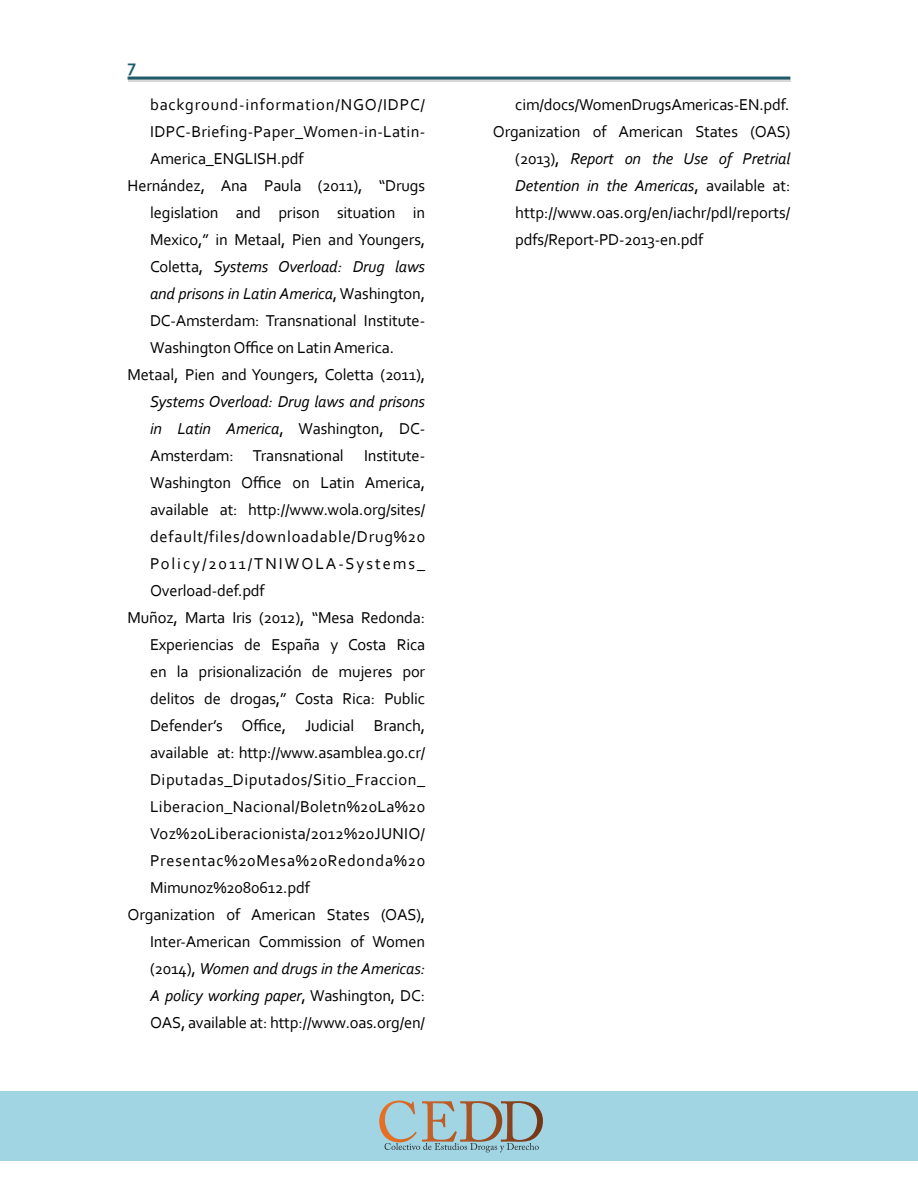
<style>
.page{position:relative;width:918px;height:1188px;background:#fff}
.page>*{position:absolute;margin:0;border:0;box-sizing:border-box;transform-origin:0 0}
.t1{font:700 18px "Corbel";color:#205968}
.t2{font:16.5px "Corbel";letter-spacing:-.01em;color:#000}
.t3{font:italic 16.5px "Corbel";letter-spacing:-.01em;color:#000}
.t4{font:16.5px "Corbel";letter-spacing:.015em;color:#000}
.t5{font:16.5px "Corbel";letter-spacing:.045em;color:#000}
.t6{font:16.5px "Corbel";letter-spacing:.02em;color:#000}
.t7{font:16.5px "Corbel";letter-spacing:.03em;color:#000}
.t8{font:16.5px "Corbel";letter-spacing:.05em;color:#000}
.t9{font:16.5px "Corbel";letter-spacing:.12em;color:#000}
.s1{font-style:normal}
.s2{font-style:italic}
</style>
<div class="page">
<hr style="left:128px;top:79px;width:662px;height:3px;background:#d8d8d8">
<hr style="left:128px;top:77px;width:662px;height:3px;background:#205968">
<div style="left:0;top:1091px;width:918px;height:70px;background:#a1d5e4"></div>
<svg style="left:379px;top:1101px;width:164px;height:51px"></svg>
<p class="t1" style="left:128px;top:55px;width:10px">7</p>
<p class="t8" style="left:150px;top:94px;width:277px">background-information/NGO/IDPC/</p>
<p class="t6" style="left:150px;top:121px;width:277px">IDPC-Briefing-Paper_Women-in-Latin-</p>
<p class="t2" style="left:150px;top:148px;width:155px">America_ENGLISH.pdf</p>
<p class="t2" style="left:128px;top:175px;width:299px">Hernández, Ana Paula (2011), “Drugs</p>
<p class="t2" style="left:150px;top:202px;width:277px">legislation and prison situation in</p>
<p class="t2" style="left:150px;top:229px;width:277px">Mexico,” in Metaal, Pien and Youngers,</p>
<p class="t3" style="left:150px;top:256px;width:277px"><span class="s1">Coletta,</span> Systems Overload: Drug laws</p>
<p class="t3" style="left:150px;top:283px;width:277px">and prisons in Latin America<span class="s1">, Washington,</span></p>
<p class="t2" style="left:150px;top:310px;width:277px">DC-Amsterdam: Transnational Institute-</p>
<p class="t2" style="left:150px;top:337px;width:245px">Washington Office on Latin America.</p>
<p class="t2" style="left:128px;top:364px;width:299px">Metaal, Pien and Youngers, Coletta (2011),</p>
<p class="t3" style="left:150px;top:391px;width:277px">Systems Overload: Drug laws and prisons</p>
<p class="t2" style="left:150px;top:418px;width:277px"><span class="s2">in Latin America</span>, Washington, DC-</p>
<p class="t2" style="left:150px;top:445px;width:277px">Amsterdam: Transnational Institute-</p>
<p class="t2" style="left:150px;top:472px;width:277px">Washington Office on Latin America,</p>
<p class="t2" style="left:150px;top:499px;width:277px">available at: http://www.wola.org/sites/</p>
<p class="t5" style="left:150px;top:526px;width:277px">default/files/downloadable/Drug%20</p>
<p class="t9" style="left:150px;top:553px;width:277px">Policy/2011/TNIWOLA-Systems_</p>
<p class="t2" style="left:150px;top:580px;width:116px">Overload-def.pdf</p>
<p class="t2" style="left:128px;top:607px;width:299px">Muñoz, Marta Iris (2012), “Mesa Redonda:</p>
<p class="t2" style="left:150px;top:634px;width:277px">Experiencias de España y Costa Rica</p>
<p class="t2" style="left:150px;top:661px;width:277px">en la prisionalización de mujeres por</p>
<p class="t2" style="left:150px;top:688px;width:277px">delitos de drogas,” Costa Rica: Public</p>
<p class="t2" style="left:150px;top:715px;width:277px">Defender’s Office, Judicial Branch,</p>
<p class="t2" style="left:150px;top:742px;width:277px">available at: http://www.asamblea.go.cr/</p>
<p class="t7" style="left:150px;top:769px;width:277px">Diputadas_Diputados/Sitio_Fraccion_</p>
<p class="t4" style="left:150px;top:796px;width:277px">Liberacion_Nacional/Boletn%20La%20</p>
<p class="t4" style="left:150px;top:823px;width:277px">Voz%20Liberacionista/2012%20JUNIO/</p>
<p class="t5" style="left:150px;top:850px;width:277px">Presentac%20Mesa%20Redonda%20</p>
<p class="t2" style="left:150px;top:877px;width:161px">Mimunoz%2080612.pdf</p>
<p class="t2" style="left:128px;top:904px;width:299px">Organization of American States (OAS),</p>
<p class="t2" style="left:150px;top:931px;width:277px">Inter-American Commission of Women</p>
<p class="t3" style="left:150px;top:958px;width:277px"><span class="s1">(2014),</span> Women and drugs in the Americas:</p>
<p class="t3" style="left:150px;top:985px;width:277px">A policy working paper<span class="s1">, Washington, DC:</span></p>
<p class="t2" style="left:150px;top:1012px;width:277px">OAS, available at: http://www.oas.org/en/</p>
<p class="t2" style="left:515px;top:94px;width:276px">cim/docs/WomenDrugsAmericas-EN.pdf.</p>
<p class="t2" style="left:493px;top:121px;width:299px">Organization of American States (OAS)</p>
<p class="t3" style="left:515px;top:148px;width:277px"><span class="s1">(2013),</span> Report on the Use of Pretrial</p>
<p class="t3" style="left:515px;top:175px;width:277px">Detention in the Americas<span class="s1">, available at:</span></p>
<p class="t2" style="left:515px;top:202px;width:277px">http://www.oas.org/en/iachr/pdl/reports/</p>
<p class="t2" style="left:515px;top:229px;width:190px">pdfs/Report-PD-2013-en.pdf</p>
</div>
